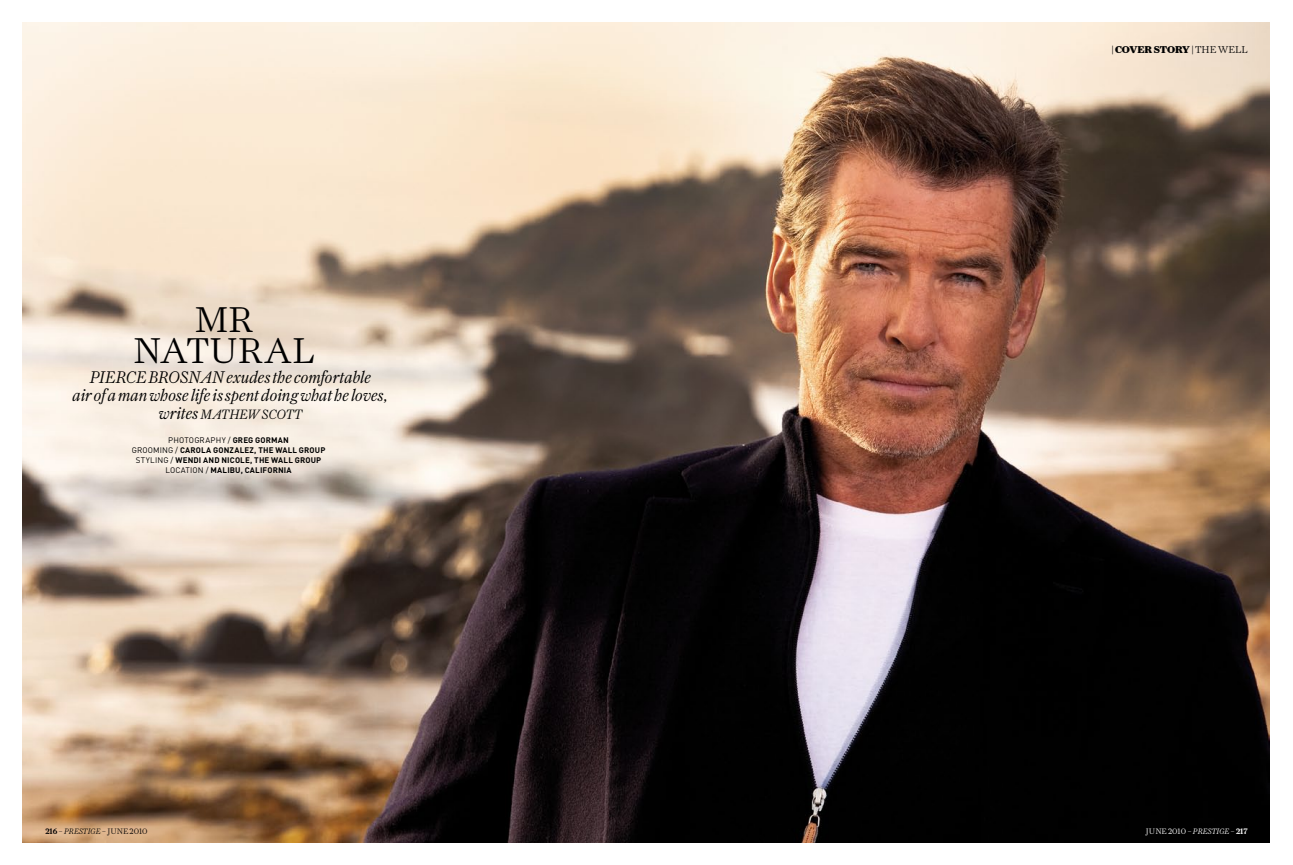
<style>
.page{position:relative;width:1293px;height:865px;background:#fff}
.page>*{position:absolute;margin:0;border:0;box-sizing:border-box;transform-origin:0 0}
.t1{font:300 36px/31px "Farnham Display";letter-spacing:-.01em;color:#000;text-align:center}
.t2{font:italic 300 17px/18px "Farnham Display";letter-spacing:-.005em;color:#000;text-align:center}
.t3{font:13.6px "Farnham Display Light Ital SC800";letter-spacing:-.005em;color:#000}
.t4{font:900 10px "Farnham Display";color:#000}
.t5{font:700 8px/10px "DIN Pro";letter-spacing:.02em;color:#000;text-align:center}
.t6{font:300 8px "Farnham Display";color:#000}
.t7{font:300 8px "Farnham Display";color:#fff}
.s1{font-family:"Farnham Display";font-weight:300;font-style:italic;font-size:17px}
.s2{font-weight:400}
.s3{font-weight:300}
.s4{font-weight:500}
.s5{font-style:italic}
</style>
<div class="page">
<img style="left:23px;top:23px;width:1246px;height:819px">
<h1 class="t1" style="left:133px;top:304px;width:181px">MR<br>NATURAL</h1>
<h2 class="t2" style="left:73px;top:368px;width:317px">Pierce Brosnan exudes the comfortable<br>air of a man whose life is spent doing what he loves,</h2>
<h3 class="t3" style="left:159px;top:406px;width:145px"><span class="s1">writes</span> MATHEWSCOTT</h3>
<p class="t5" style="left:132px;top:435px;width:195px"><span class="s2">PHOTOGRAPHY /</span> GREG GORMAN<br><span class="s2">GROOMING /</span> CAROLA GONZALEZ, THE WALL GROUP <span class="s2">STYLING /</span> WENDI AND NICOLE, THE WALL GROUP <span class="s2">LOCATION /</span> MALIBU, CALIFORNIA</p>
<p class="t4" style="left:1111px;top:44px;width:138px"><span class="s3">|</span>COVER STORY <span class="s3">|THE WELL</span></p>
<p class="t6" style="left:45px;top:827px;width:104px"><span class="s4">216</span> – <span class="s5">Prestige</span> – JUNE 2010</p>
<p class="t7" style="left:1146px;top:827px;width:103px">JUNE 2010 – <span class="s5">Prestige</span> –<span class="s4">217</span></p>
</div>
